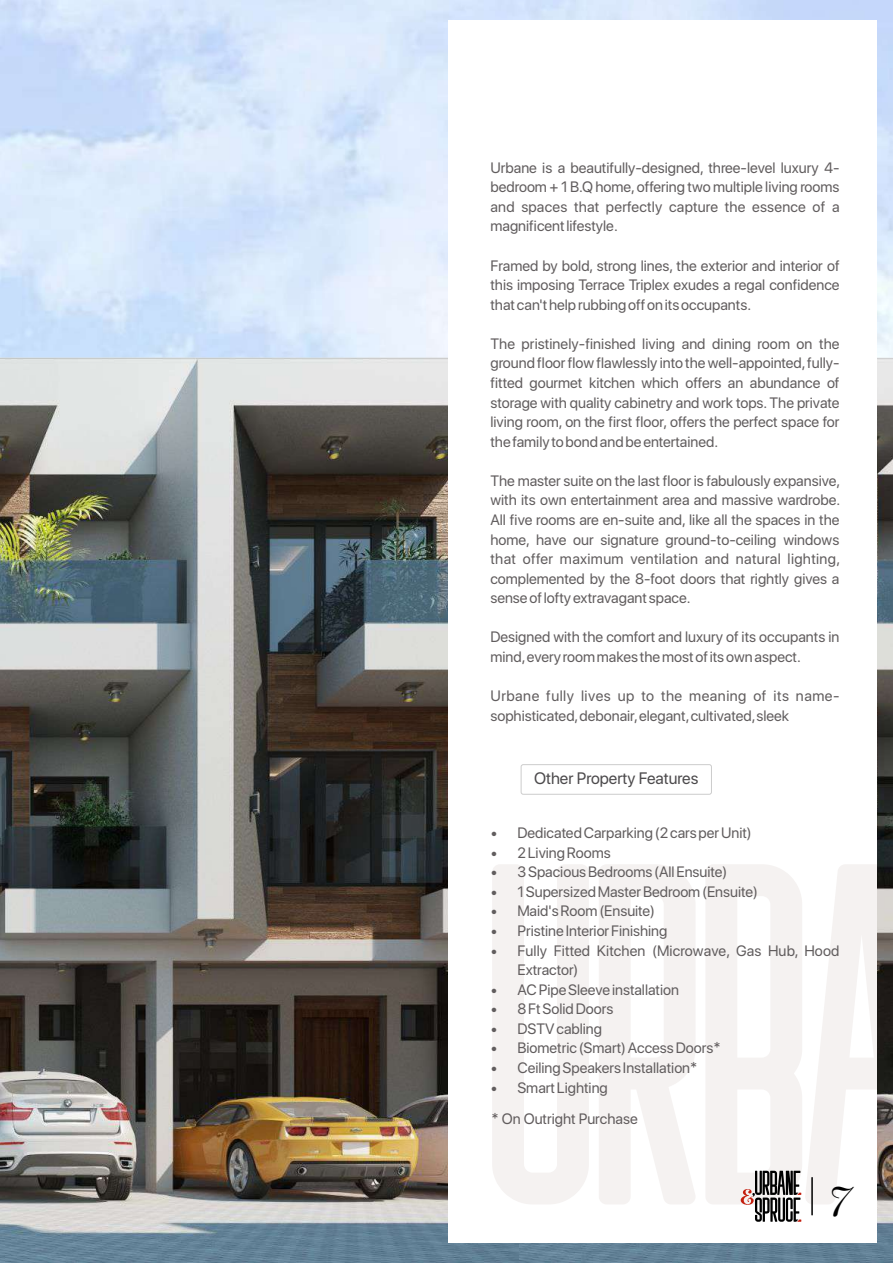
<style>
.page{position:relative;width:893px;height:1263px;background:#fff}
.page>*{position:absolute;margin:0;border:0;box-sizing:border-box;transform-origin:0 0}
.t1{font:italic 45px "Playfair Display";color:#000}
.t2{font:16.5px "SF Pro Display";color:#4c4a4c}
.t3{font:15px/19.5px "SF Pro Display";color:#615d5e;text-align:justify}
.t4{font:15px "SF Pro Display";color:#615c5d}
</style>
<div class="page">
<img style="left:518px;top:182px;width:375px;height:1081px">
<img style="left:0;top:182px;width:518px;height:1081px">
<div style="left:448px;top:20px;width:428px;height:1223px;background:#fff"></div>
<svg style="left:492px;top:864px;width:384px;height:340px;fill:#f5f3f2"></svg>
<svg style="left:741px;top:1171px;width:60px;height:51px"></svg>
<hr style="left:811px;top:1177px;width:2px;height:38px;background:#000">
<div style="left:521px;top:764px;width:191px;height:31px;border:1px solid #ccc;border-radius:2px"></div>
<p class="t3" style="left:490px;top:158px;width:351px">Urbane is a beautifully-designed, three-level luxury 4- bedroom + 1 B.Q home, offering two multiple living rooms and spaces that perfectly capture the essence of a magnificent lifestyle.</p>
<p class="t3" style="left:490px;top:255px;width:351px">Framed by bold, strong lines, the exterior and interior of this imposing Terrace Triplex exudes a regal confidence that can't help rubbing off on its occupants.</p>
<p class="t3" style="left:490px;top:334px;width:351px">The pristinely-finished living and dining room on the ground floor flow flawlessly into the well-appointed, fully&shy;fitted gourmet kitchen which offers an abundance of storage with quality cabinetry and work tops. The private living room, on the first floor, offers the perfect space for the family to bond and be entertained.</p>
<p class="t3" style="left:490px;top:471px;width:351px">The master suite on the last floor is fabulously expansive, with its own entertainment area and massive wardrobe.<br>All five rooms are en-suite and, like all the spaces in the home, have our signature ground-to-ceiling windows that offer maximum ventilation and natural lighting, complemented by the 8-foot doors that rightly gives a sense of lofty extravagant space.</p>
<p class="t3" style="left:490px;top:627px;width:350px">Designed with the comfort and luxury of its occupants in mind, every room makes the most of its own aspect.</p>
<p class="t3" style="left:490px;top:686px;width:351px">Urbane fully lives up to the meaning of its name&shy;sophisticated, debonair, elegant, cultivated, sleek</p>
<p class="t2" style="left:534px;top:768px;width:166px">Other Property Features</p>
<p class="t3" style="left:490px;top:823px;width:263px">• Dedicated Carparking (2 cars per Unit)</p>
<p class="t3" style="left:490px;top:843px;width:122px">• 2 Living Rooms</p>
<p class="t3" style="left:490px;top:862px;width:238px">• 3 Spacious Bedrooms (All Ensuite)</p>
<p class="t3" style="left:490px;top:882px;width:269px">• 1 Supersized Master Bedroom (Ensuite)</p>
<p class="t3" style="left:490px;top:901px;width:166px">• Maid's Room (Ensuite)</p>
<p class="t3" style="left:490px;top:921px;width:178px">• Pristine Interior Finishing</p>
<p class="t3" style="left:517px;top:940px;width:324px;text-indent:-27px">• Fully Fitted Kitchen (Microwave, Gas Hub, Hood<br>Extractor)</p>
<p class="t3" style="left:490px;top:980px;width:190px">• AC Pipe Sleeve installation</p>
<p class="t3" style="left:490px;top:999px;width:124px">• 8 Ft Solid Doors</p>
<p class="t3" style="left:490px;top:1019px;width:113px">• DSTV cabling</p>
<p class="t3" style="left:490px;top:1038px;width:232px">• Biometric (Smart) Access Doors*</p>
<p class="t3" style="left:490px;top:1058px;width:209px">• Ceiling Speakers Installation*</p>
<p class="t3" style="left:490px;top:1077px;width:119px">• Smart Lighting</p>
<p class="t4" style="left:491px;top:1107px;width:148px">* On Outright Purchase</p>
<h1 class="t1" style="left:830px;top:1161px;width:23px">7</h1>
</div>
